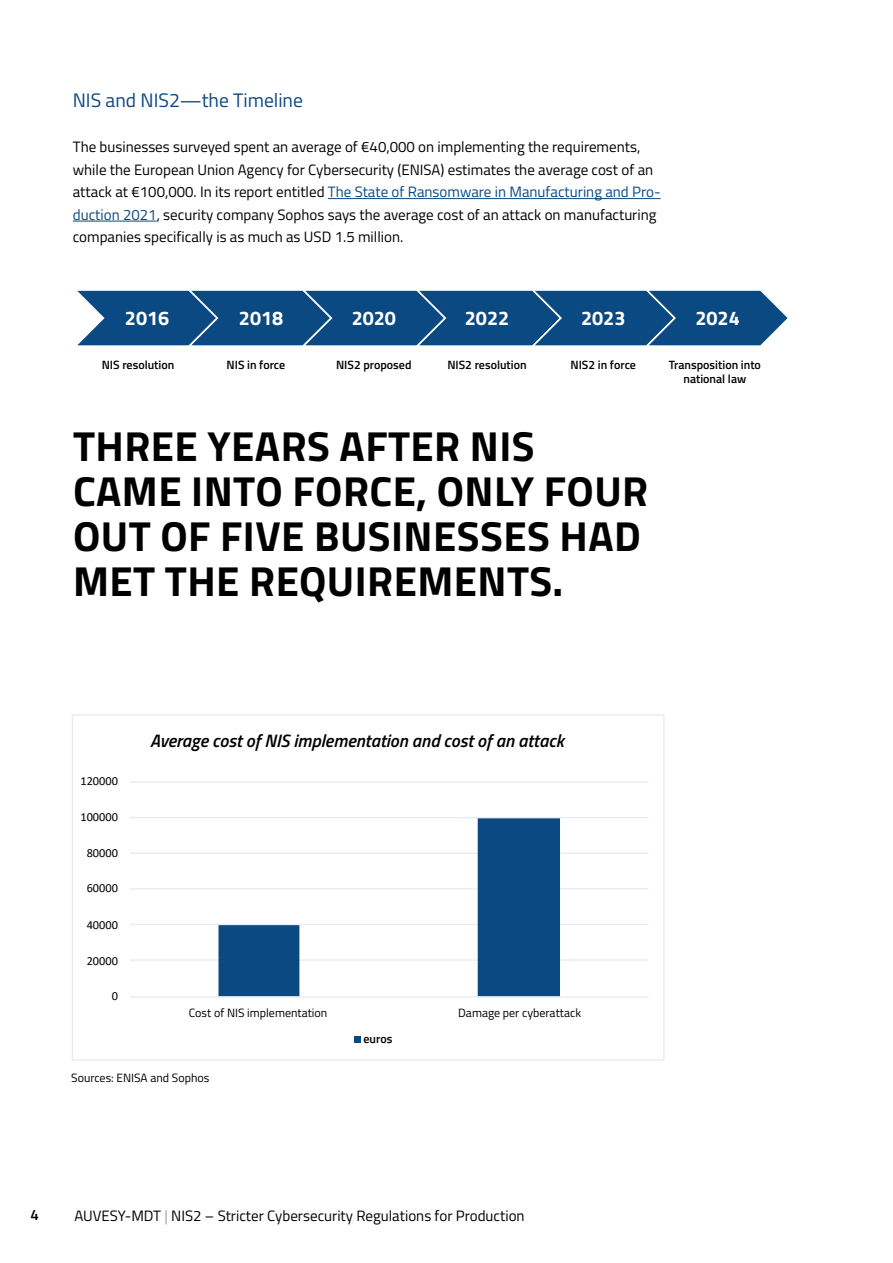
<style>
.page{position:relative;width:893px;height:1263px;background:#fff}
.page>*{position:absolute;margin:0;border:0;box-sizing:border-box;transform-origin:0 0}
.t1{font:700 42px/45px "Titillium Web";letter-spacing:.01em;color:#000}
.t2{font:700 19.8px "Titillium Web";color:#fff}
.t3{font:19.5px "Titillium Web";color:#0b4982}
.t4{font:italic 600 18px "Titillium Web";color:#000}
.t5{font:15px/22.5px "Titillium Web";color:#000}
.t6{font:600 15px "Titillium Web";color:#020203}
.t7{font:12.3px "Calibri";color:#000}
.t8{font:600 12px/14.4px "Titillium Web";color:#000;text-align:center}
.t9{font:12px "Titillium Web";color:#000}
.s1{color:#0b4982}
.s2{color:#9d9d9c}
</style>
<div class="page">
<hr style="left:130px;top:781px;width:518px;height:2px;background:#e8ebf2">
<hr style="left:130px;top:817px;width:518px;height:1px;background:#e8ebf2">
<hr style="left:130px;top:852px;width:518px;height:2px;background:#e8ebf2">
<hr style="left:130px;top:888px;width:518px;height:1px;background:#e8ebf2">
<hr style="left:130px;top:924px;width:518px;height:1px;background:#e8ebf2">
<hr style="left:130px;top:959px;width:518px;height:2px;background:#e8ebf2">
<svg style="left:218px;top:818px;width:342px;height:178px"></svg>
<hr style="left:130px;top:996px;width:518px;height:2px;background:#e8ebf2">
<div style="left:354px;top:1036px;width:7px;height:7px;background:#0b4982"></div>
<svg style="left:77px;top:290px;width:711px;height:56px;background:#1f578c"></svg>
<hr style="left:328px;top:198px;width:333px;height:1px;background:#0b4982">
<hr style="left:73px;top:221px;width:84px;height:1px;background:#0b4982">
<h3 class="t3" style="left:73px;top:93px;width:232px">NIS and NIS2—the Timeline</h3>
<p class="t5" style="left:73px;top:137px;width:589px">The businesses surveyed spent an average of €40,000 on implementing the requirements, while the European Union Agency for Cybersecurity (ENISA) estimates the average cost of an attack at €100,000. In its report entitled <span class="s1">The State of Ransomware in Manufacturing and Pro&shy;duction 2021</span>, security company Sophos says the average cost of an attack on manufacturing companies specifically is as much as USD 1.5 million.</p>
<h2 class="t2" style="left:125px;top:311px;width:46px">2016</h2>
<h2 class="t2" style="left:239px;top:311px;width:46px">2018</h2>
<h2 class="t2" style="left:352px;top:311px;width:46px">2020</h2>
<h2 class="t2" style="left:465px;top:311px;width:46px">2022</h2>
<h2 class="t2" style="left:581px;top:311px;width:46px">2023</h2>
<h2 class="t2" style="left:695px;top:311px;width:46px">2024</h2>
<p class="t8" style="left:102px;top:359px;width:74px">NIS resolution</p>
<p class="t8" style="left:227px;top:359px;width:60px">NIS in force</p>
<p class="t8" style="left:336px;top:359px;width:77px">NIS2 proposed</p>
<p class="t8" style="left:447px;top:359px;width:81px">NIS2 resolution</p>
<p class="t8" style="left:570px;top:359px;width:67px">NIS2 in force</p>
<p class="t8" style="left:669px;top:359px;width:94px">Transposition into national law</p>
<h1 class="t1" style="left:73px;top:428px;width:577px">THREE YEARS AFTER NIS<br>CAME INTO FORCE, ONLY FOUR<br>OUT OF FIVE BUSINESSES HAD<br>MET THE REQUIREMENTS.</h1>
<p class="t7" style="left:80px;top:777px;width:39px">120000</p>
<p class="t7" style="left:80px;top:813px;width:39px">100000</p>
<p class="t7" style="left:87px;top:848px;width:33px">80000</p>
<p class="t7" style="left:87px;top:884px;width:33px">60000</p>
<p class="t7" style="left:87px;top:921px;width:33px">40000</p>
<p class="t7" style="left:87px;top:956px;width:33px">20000</p>
<p class="t7" style="left:112px;top:992px;width:8px">0</p>
<p class="t4" style="left:150px;top:734px;width:415px">Average cost of NIS implementation and cost of an attack</p>
<p class="t9" style="left:189px;top:1008px;width:140px">Cost of NIS implementation</p>
<p class="t9" style="left:458px;top:1008px;width:124px">Damage per cyberattack</p>
<p class="t8" style="left:363px;top:1033px;width:30px">euros</p>
<p class="t9" style="left:71px;top:1073px;width:140px">Sources: ENISA and Sophos</p>
<p class="t7" style="left:193px;top:1008px;width:133px">Kosten für NIS-Umsetzung</p>
<p class="t7" style="left:363px;top:1034px;width:30px">EURO</p>
<p class="t6" style="left:31px;top:1210px;width:10px">4</p>
<p class="t5" style="left:74px;top:1206px;width:452px">AUVESY-MDT <span class="s2">|</span> NIS2 – Stricter Cybersecurity Regulations for Production</p>
</div>
